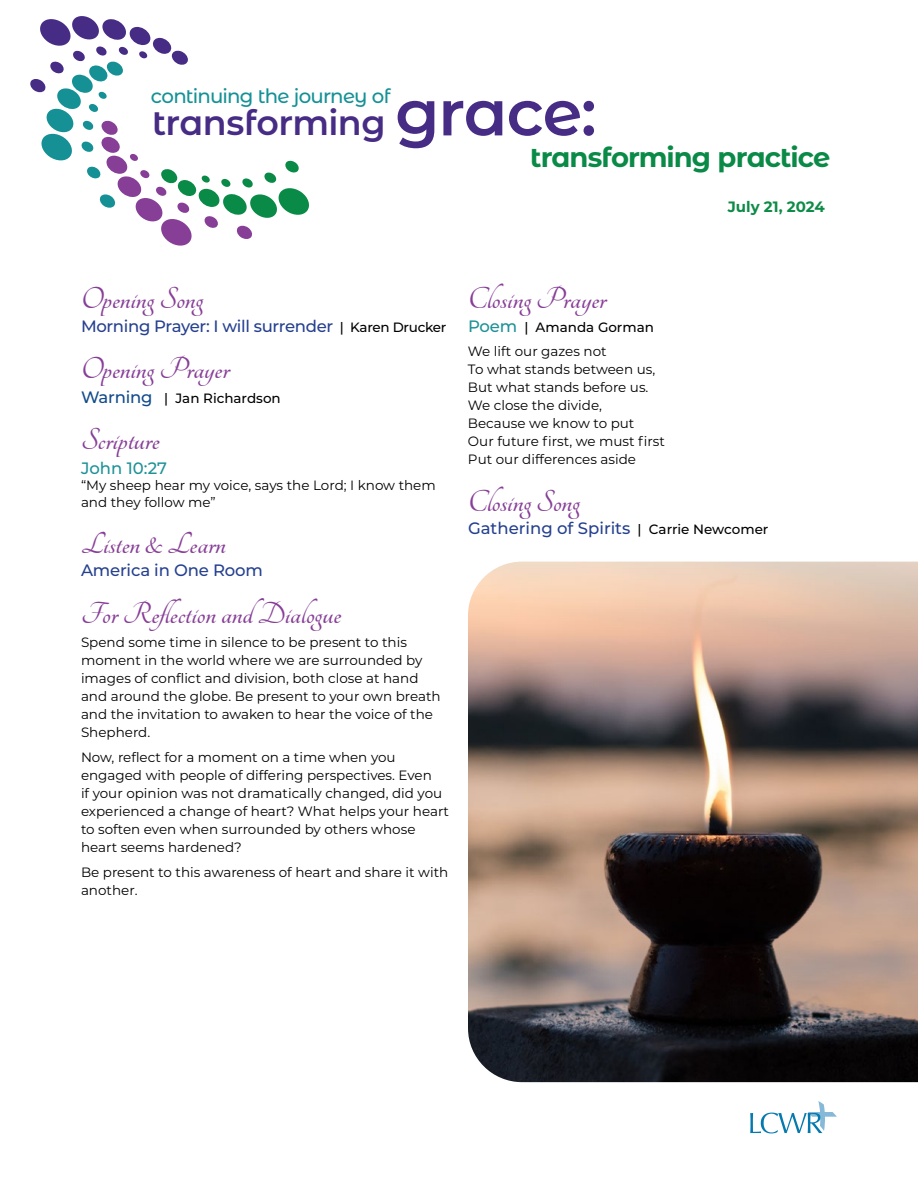
<style>
.page{position:relative;width:918px;height:1188px;background:#fff}
.page>*{position:absolute;margin:0;border:0;box-sizing:border-box;transform-origin:0 0}
.t1{font:600 34.8px "Montserrat Alternates";letter-spacing:-.015em;color:#462c84}
.t2{font:700 33px "Tangerine";color:#873e97}
.t3{font:700 27.45px "Montserrat Alternates";letter-spacing:-.035em;color:#098a46}
.t4{font:500 19.8px "Montserrat Alternates";letter-spacing:-.04em;color:#159196}
.t5{font:500 16.5px "Montserrat";letter-spacing:-.01em;color:#25408f}
.t6{font:500 16.5px "Montserrat";color:#1e9297}
.t7{font:700 15px "Montserrat";color:#0e8b47}
.t8{font:13.5px/18px "Montserrat";color:#000}
.t9{font:500 13.5px "Montserrat";color:#000}
.s1{font-size:64.05px}
.s2{font-size:13.5px;color:#000}
.s3{font-size:16.5px;color:#114a8a}
.s4{font-weight:500;font-size:16.5px;color:#1e9297}
.s5{font-weight:500}
</style>
<div class="page">
<svg style="left:30px;top:16px;width:279px;height:230px"></svg>
<svg style="left:750px;top:1101px;width:87px;height:32px"></svg>
<img style="left:468px;top:562px;width:450px;height:520px">
<h3 class="t4" style="left:151px;top:82px;width:241px">continuing the journey of</h3>
<h1 class="t1" style="left:152px;top:98px;width:446px">transforming <span class="s1">grace:</span></h1>
<h3 class="t3" style="left:530px;top:137px;width:302px">transforming practice</h3>
<p class="t7" style="left:728px;top:195px;width:99px">July 21, 2024</p>
<h2 class="t2" style="left:81px;top:283px;width:124px">Opening Song</h2>
<p class="t5" style="left:81px;top:314px;width:367px">Morning Prayer: I will surrender <span class="s2">| Karen Drucker</span></p>
<h2 class="t2" style="left:81px;top:353px;width:150px">Opening Prayer</h2>
<p class="t9" style="left:81px;top:388px;width:201px"><span class="s3">Warning</span> | Jan Richardson</p>
<h2 class="t2" style="left:81px;top:424px;width:80px">Scripture</h2>
<p class="t6" style="left:81px;top:456px;width:87px">John 10:27</p>
<p class="t8" style="left:81px;top:477px;width:356px;line-height:16.5px">“My sheep hear my voice, says the Lord; I know them and they follow me”</p>
<h2 class="t2" style="left:81px;top:528px;width:146px">Listen &amp; Learn</h2>
<p class="t5" style="left:81px;top:559px;width:184px">America in One Room</p>
<h2 class="t2" style="left:81px;top:597px;width:262px">For Reflection and Dialogue</h2>
<p class="t8" style="left:81px;top:633px;width:361px">Spend some time in silence to be present to this moment in the world where we are surrounded by images of conflict and division, both close at hand and around the globe. Be present to your own breath and the invitation to awaken to hear the voice of the Shepherd.</p>
<p class="t8" style="left:81px;top:748px;width:370px">Now, reflect for a moment on a time when you engaged with people of differing perspectives. Even<br>if your opinion was not dramatically changed, did you experienced a change of heart? What helps your heart to soften even when surrounded by others whose heart seems hardened?</p>
<p class="t8" style="left:81px;top:863px;width:369px">Be present to this awareness of heart and share it with another.</p>
<h2 class="t2" style="left:468px;top:283px;width:140px">Closing Prayer</h2>
<p class="t8" style="left:468px;top:314px;width:187px;line-height:24.8px"><span class="s4">Poem</span> <span class="s5">| Amanda Gorman<br></span>We lift our gazes not</p>
<p class="t8" style="left:468px;top:360px;width:198px">To what stands between us,<br>But what stands before us.<br>We close the divide,<br>Because we know to put<br>Our future first, we must first<br>Put our differences aside</p>
<h2 class="t2" style="left:468px;top:485px;width:114px">Closing Song</h2>
<p class="t5" style="left:468px;top:516px;width:302px">Gathering of Spirits <span class="s2">| Carrie Newcomer</span></p>
</div>
